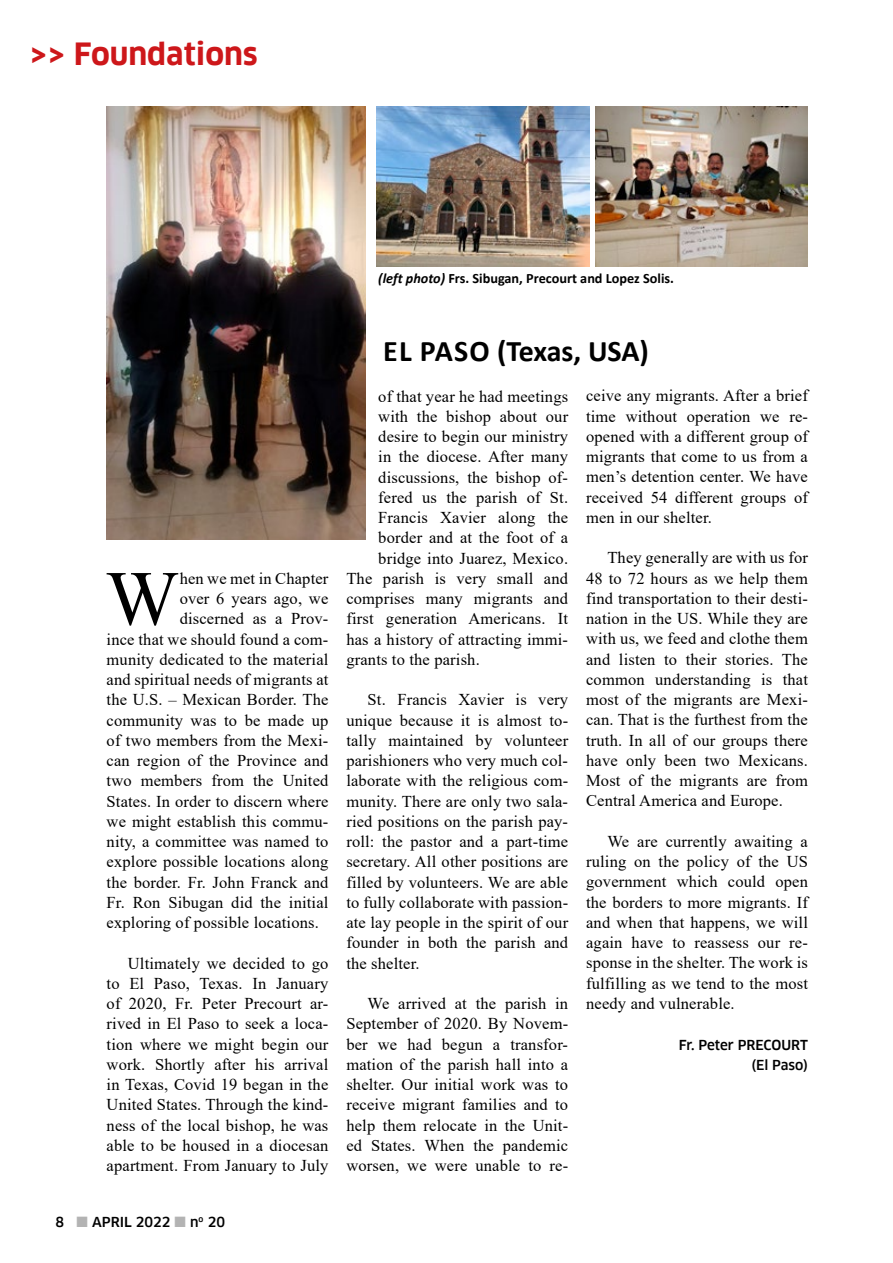
<style>
.page{position:relative;width:893px;height:1263px;background:#fff}
.page>*{position:absolute;margin:0;border:0;box-sizing:border-box;transform-origin:0 0}
.t1{font:77.7px "Times New Roman";color:#000}
.t2{font:700 30px "Calibri";letter-spacing:-.005em;color:#000}
.t3{font:700 30px "Clan";color:#cd171a}
.t4{font:16.5px/20.2px "Times New Roman";letter-spacing:.01em;color:#000;text-align:justify}
.t5{font:700 14.25px "Calibri";color:#000}
.t6{font:500 13.5px/20.2px "Clan";color:#000;text-align:right}
.s1{font-style:italic}
.s2{color:#b3b3b3}
</style>
<div class="page">
<img style="left:107px;top:107px;width:259px;height:433px">
<img style="left:377px;top:107px;width:213px;height:159px">
<img style="left:595px;top:107px;width:213px;height:159px">
<h2 class="t3" style="left:30px;top:37px;width:230px">&gt;&gt; Foundations</h2>
<p class="t5" style="left:378px;top:268px;width:297px"><span class="s1">(left photo)</span> Frs. Sibugan, Precourt and Lopez Solis.</p>
<h1 class="t1" style="left:106px;top:544px;width:75px">W</h1>
<p class="t4" style="left:180px;top:568px;width:150px">hen we met in Chapter</p>
<p class="t4" style="left:180px;top:588px;width:150px">over 6 years ago, we</p>
<p class="t4" style="left:180px;top:608px;width:150px">discerned as a Prov-</p>
<p class="t4" style="left:107px;top:628px;width:223px">ince that we should found a com-</p>
<p class="t4" style="left:107px;top:649px;width:223px">munity dedicated to the material</p>
<p class="t4" style="left:107px;top:669px;width:223px">and spiritual needs of migrants at</p>
<p class="t4" style="left:107px;top:689px;width:223px">the U.S. – Mexican Border. The</p>
<p class="t4" style="left:107px;top:709px;width:223px">community was to be made up</p>
<p class="t4" style="left:107px;top:730px;width:223px">of two members from the Mexi-</p>
<p class="t4" style="left:107px;top:750px;width:223px">can region of the Province and</p>
<p class="t4" style="left:107px;top:770px;width:223px">two members from the United</p>
<p class="t4" style="left:107px;top:790px;width:223px">States. In order to discern where</p>
<p class="t4" style="left:107px;top:811px;width:223px">we might establish this commu-</p>
<p class="t4" style="left:107px;top:831px;width:223px">nity, a committee was named to</p>
<p class="t4" style="left:107px;top:851px;width:223px">explore possible locations along</p>
<p class="t4" style="left:107px;top:871px;width:223px">the border. Fr. John Franck and</p>
<p class="t4" style="left:107px;top:892px;width:223px">Fr. Ron Sibugan did the initial</p>
<p class="t4" style="left:107px;top:912px;width:214px">exploring of possible locations.</p>
<p class="t4" style="left:107px;top:952px;width:223px;text-indent:21px">Ultimately we decided to go to El Paso, Texas. In January of 2020, Fr. Peter Precourt ar&shy;rived in El Paso to seek a loca&shy;tion where we might begin our work. Shortly after his arrival in Texas, Covid 19 began in the United States. Through the kind&shy;ness of the local bishop, he was able to be housed in a diocesan apartment. From January to July</p>
<p class="t6" style="left:56px;top:1211px;width:10px">8</p>
<p class="t6" style="left:77px;top:1211px;width:150px"><span class="s2">■</span> APRIL 2022 <span class="s2">■</span> n<sup>o</sup> 20</p>
<h2 class="t2" style="left:383px;top:330px;width:267px">EL PASO (Texas, USA)</h2>
<p class="t4" style="left:378px;top:385px;width:191px">of that year he had meetings</p>
<p class="t4" style="left:378px;top:406px;width:191px">with the bishop about our</p>
<p class="t4" style="left:378px;top:426px;width:191px">desire to begin our ministry</p>
<p class="t4" style="left:378px;top:446px;width:191px">in the diocese. After many</p>
<p class="t4" style="left:378px;top:466px;width:191px">discussions, the bishop of-</p>
<p class="t4" style="left:378px;top:487px;width:191px">fered us the parish of St.</p>
<p class="t4" style="left:378px;top:507px;width:191px">Francis Xavier along the</p>
<p class="t4" style="left:378px;top:527px;width:191px">border and at the foot of a</p>
<p class="t4" style="left:378px;top:547px;width:191px">bridge into Juarez, Mexico.</p>
<p class="t4" style="left:346px;top:568px;width:223px">The parish is very small and</p>
<p class="t4" style="left:346px;top:588px;width:223px">comprises many migrants and</p>
<p class="t4" style="left:346px;top:608px;width:223px">first generation Americans. It</p>
<p class="t4" style="left:346px;top:628px;width:223px">has a history of attracting immi-</p>
<p class="t4" style="left:346px;top:649px;width:135px">grants to the parish.</p>
<p class="t4" style="left:346px;top:689px;width:223px;text-indent:21px">St. Francis Xavier is very unique because it is almost to&shy;tally maintained by volunteer parishioners who very much col&shy;laborate with the religious com&shy;munity. There are only two sala&shy;ried positions on the parish pay&shy;roll: the pastor and a part-time secretary. All other positions are filled by volunteers. We are able to fully collaborate with passion&shy;ate lay people in the spirit of our founder in both the parish and the shelter.</p>
<p class="t4" style="left:346px;top:993px;width:223px;text-indent:21px">We arrived at the parish in September of 2020. By Novem&shy;ber we had begun a transfor&shy;mation of the parish hall into a shelter. Our initial work was to receive migrant families and to help them relocate in the Unit&shy;ed States. When the pandemic worsen, we were unable to re-</p>
<p class="t4" style="left:586px;top:385px;width:223px">ceive any migrants. After a brief time without operation we re&shy;opened with a different group of migrants that come to us from a men’s detention center. We have received 54 different groups of men in our shelter.</p>
<p class="t4" style="left:586px;top:547px;width:223px;text-indent:21px">They generally are with us for 48 to 72 hours as we help them find transportation to their desti&shy;nation in the US. While they are with us, we feed and clothe them and listen to their stories. The common understanding is that most of the migrants are Mexi&shy;can. That is the furthest from the truth. In all of our groups there have only been two Mexicans.<br>Most of the migrants are from Central America and Europe.</p>
<p class="t4" style="left:586px;top:831px;width:223px;text-indent:21px">We are currently awaiting a ruling on the policy of the US government which could open the borders to more migrants. If and when that happens, we will again have to reassess our re&shy;sponse in the shelter. The work is fulfilling as we tend to the most needy and vulnerable.</p>
<p class="t6" style="left:679px;top:1035px;width:131px">Fr. Peter PRECOURT (El Paso)</p>
</div>
